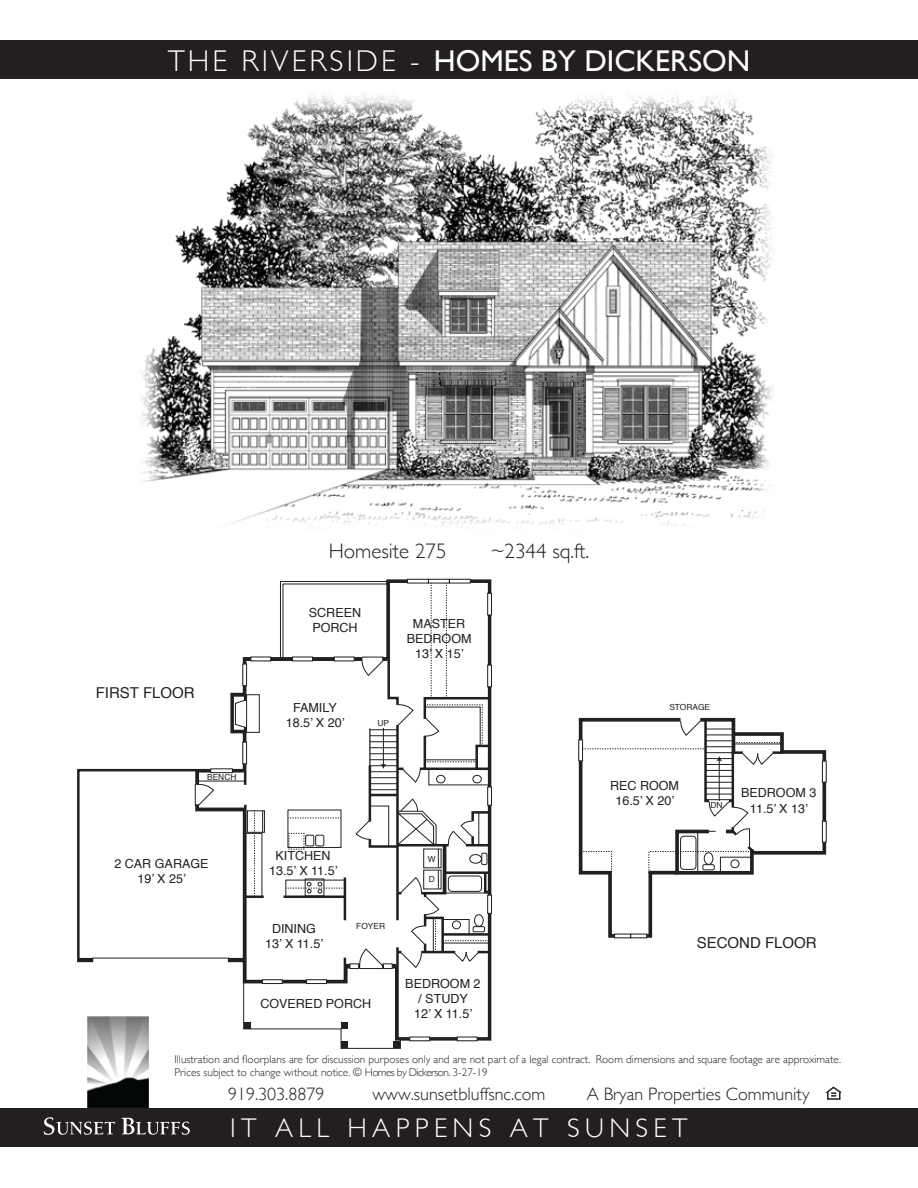
<style>
.page{position:relative;width:918px;height:1188px;background:#fff}
.page>*{position:absolute;margin:0;border:0;box-sizing:border-box;transform-origin:0 0}
.t1{font:30px "Gill Sans";color:#fff}
.t2{font:300 27px "Gill Sans";letter-spacing:.2em;color:#fff}
.t3{font:300 21px "Gill Sans";color:#231f20}
.t4{font:300 18px "Gill Sans";color:#231f20}
.t5{font:15px "Helvetica";color:#231f20}
.t6{font:12.6px/15px "Helvetica";color:#231f20;text-align:center}
.t7{font:300 11.25px/13.5px "Gill Sans";color:#231f20}
.t8{font:8.4px "Helvetica";color:#231f20}
.s1{font-weight:300}
</style>
<div class="page">
<img style="left:163px;top:117px;width:588px;height:388px">
<div style="left:0;top:1108px;width:918px;height:39px;background:#231f20"></div>
<svg style="left:826px;top:1086px;width:16px;height:14px"></svg>
<img style="left:87px;top:1016px;width:62px;height:91px">
<svg style="left:44px;top:1117px;width:71px;height:18px"></svg>
<svg style="left:122px;top:1118px;width:68px;height:17px"></svg>
<div style="left:0;top:40px;width:918px;height:39px;background:#231f20"></div>
<svg style="left:77px;top:768px;width:117px;height:195px"></svg>
<hr style="left:92px;top:958px;width:137px;height:1px;background:#231f20">
<svg style="left:407px;top:579px;width:21px;height:2px"></svg>
<svg style="left:428px;top:579px;width:21px;height:2px"></svg>
<svg style="left:449px;top:579px;width:22px;height:2px"></svg>
<svg style="left:194px;top:581px;width:298px;height:468px"></svg>
<hr style="left:478px;top:813px;width:1px;height:32px;background:#231f20">
<svg style="left:578px;top:718px;width:249px;height:221px"></svg>
<h1 class="t1" style="left:168px;top:43px;width:584px"><span class="s1">THE RIVERSIDE -</span> HOMES BY DICKERSON</h1>
<h3 class="t3" style="left:329px;top:534px;width:119px">Homesite 275</h3>
<h3 class="t3" style="left:491px;top:534px;width:100px">~2344 sq.ft.</h3>
<h3 class="t5" style="left:96px;top:681px;width:100px">FIRST FLOOR</h3>
<p class="t8" style="left:207px;top:771px;width:31px">BENCH</p>
<p class="t6" style="left:309px;top:605px;width:54px;text-align:left">SCREEN<br>PORCH</p>
<p class="t6" style="left:286px;top:700px;width:60px">FAMILY<br>18.5’ X 20’</p>
<p class="t8" style="left:378px;top:716px;width:13px">UP</p>
<p class="t6" style="left:407px;top:616px;width:66px">MASTER<br>BEDROOM<br>13’ X 15’</p>
<p class="t6" style="left:114px;top:856px;width:96px">2 CAR GARAGE<br>19’ X 25’</p>
<p class="t6" style="left:269px;top:849px;width:70px">KITCHEN<br>13.5’ X 11.5’</p>
<p class="t6" style="left:265px;top:922px;width:59px">DINING<br>13’ X 11.5’</p>
<p class="t8" style="left:356px;top:920px;width:30px">FOYER</p>
<p class="t6" style="left:260px;top:997px;width:112px">COVERED PORCH</p>
<p class="t8" style="left:428px;top:852px;width:9px">W</p>
<p class="t8" style="left:429px;top:873px;width:8px">D</p>
<p class="t6" style="left:405px;top:977px;width:77px">BEDROOM 2 / STUDY<br>12’ X 11.5’</p>
<p class="t8" style="left:669px;top:700px;width:42px">STORAGE</p>
<p class="t6" style="left:610px;top:778px;width:71px">REC ROOM<br>16.5’ X 20’</p>
<p class="t6" style="left:741px;top:786px;width:77px">BEDROOM 3<br>11.5’ X 13’</p>
<p class="t8" style="left:711px;top:798px;width:14px">DN</p>
<h3 class="t5" style="left:697px;top:932px;width:122px">SECOND FLOOR</h3>
<p class="t7" style="left:174px;top:1052px;width:668px">Illustration and floorplans are for discussion purposes only and are not part of a legal contract. Room dimensions and square footage are approximate.<br>Prices subject to change without notice. © Homes by Dickerson. 3-27-19</p>
<h2 class="t2" style="left:230px;top:1107px;width:459px">IT ALL HAPPENS AT SUNSET</h2>
<h3 class="t4" style="left:228px;top:1080px;width:98px">919.303.8879</h3>
<h3 class="t4" style="left:373px;top:1080px;width:174px">www.sunsetbluffsnc.com</h3>
<h3 class="t4" style="left:587px;top:1080px;width:224px">A Bryan Properties Community</h3>
</div>
